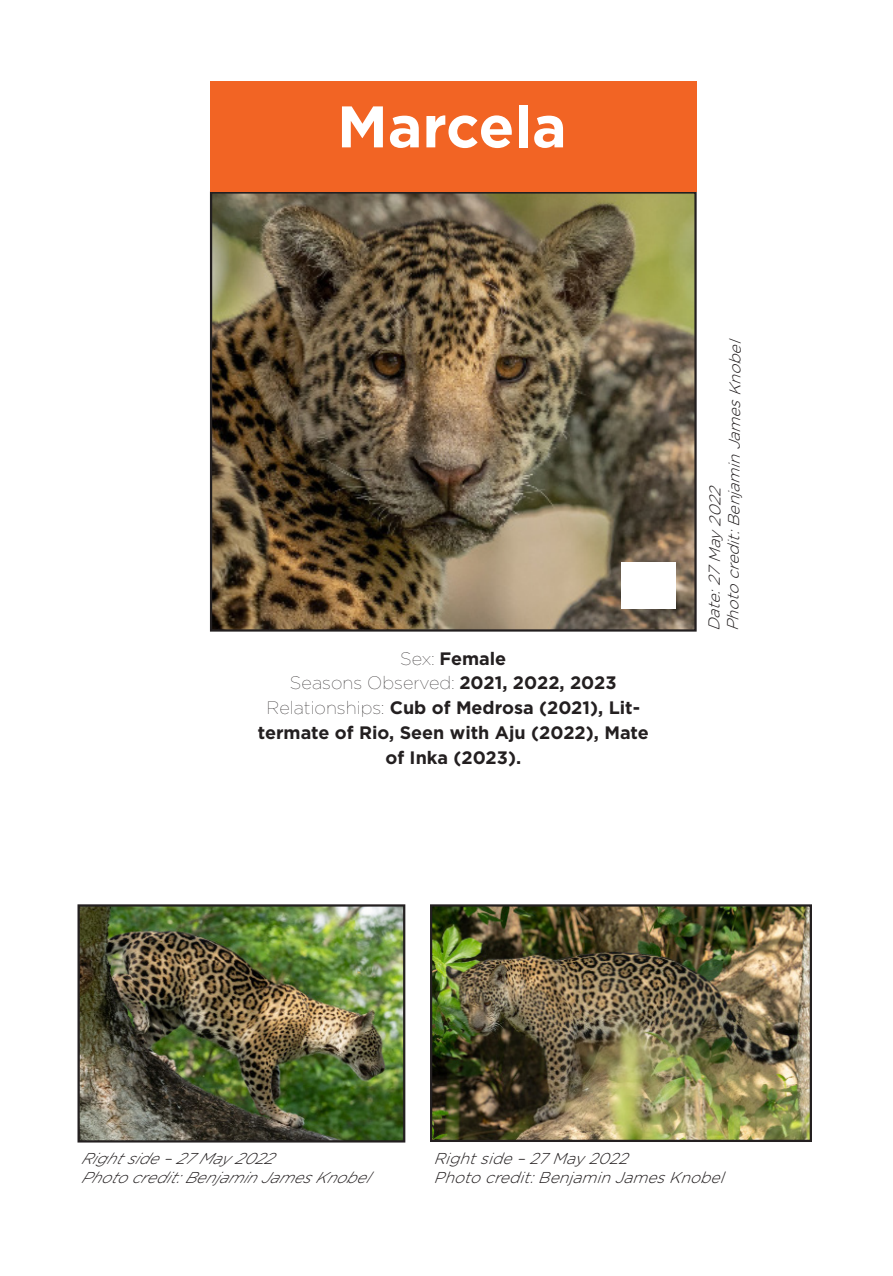
<style>
.page{position:relative;width:893px;height:1276px;background:#fff}
.page>*{position:absolute;margin:0;border:0;box-sizing:border-box;transform-origin:0 0}
.t1{font:700 58.5px "Gotham";color:#fff}
.t2{font:700 18px/24.8px "Gotham";color:#231f20;text-align:center}
.t3{font:100 18px "Gotham";color:#231f20}
.t4{font:italic 300 15.75px "Gotham Rounded";color:#231f20}
.t5{font:italic 300 15.75px "Gotham Rounded";color:#231f20}
.s1{font-weight:100}
.s2{font-weight:700}
</style>
<div class="page">
<img style="left:213px;top:194px;width:481px;height:434px">
<div style="left:210px;top:191px;width:487px;height:440px;border:2px solid #231f20"></div>
<div style="left:210px;top:81px;width:487px;height:110px;background:#f26424"></div>
<img style="left:80px;top:907px;width:322px;height:232px">
<div style="left:77px;top:904px;width:328px;height:238px;border:2px solid #231f20"></div>
<img style="left:433px;top:907px;width:376px;height:232px">
<div style="left:430px;top:904px;width:382px;height:238px;border:2px solid #231f20"></div>
<div style="left:621px;top:562px;width:55px;height:46px;background:#fff"></div>
<p class="t1" style="left:337px;top:93px;width:231px">Marcela</p>
<p class="t2" style="left:400px;top:645px;width:108px"><span class="s1">Sex:</span> Female</p>
<p class="t3" style="left:290px;top:673px;width:328px">Seasons Observed: <span class="s2">2021, 2022, 2023</span></p>
<p class="t2" style="left:258px;top:695px;width:392px"><span class="s1">Relationships:</span> Cub of Medrosa (2021), Lit&shy;termate of Rio, Seen with Aju (2022), Mate of Inka (2023).</p>
<p class="t4" style="left:721px;top:631px;width:291px;rotate:-89deg">Photo credit: Benjamin James Knobel</p>
<p class="t4" style="left:703px;top:631px;width:145px;rotate:-89deg">Date: 27 May 2022</p>
<p class="t5" style="left:81px;top:1148px;width:201px">Rightside–27May2022</p>
<p class="t5" style="left:81px;top:1167px;width:297px">Photocredit:BenjaminJamesKnobel</p>
<p class="t4" style="left:434px;top:1148px;width:202px">Rightside–27May2022</p>
<p class="t4" style="left:434px;top:1167px;width:298px">Photocredit:BenjaminJamesKnobel</p>
</div>
